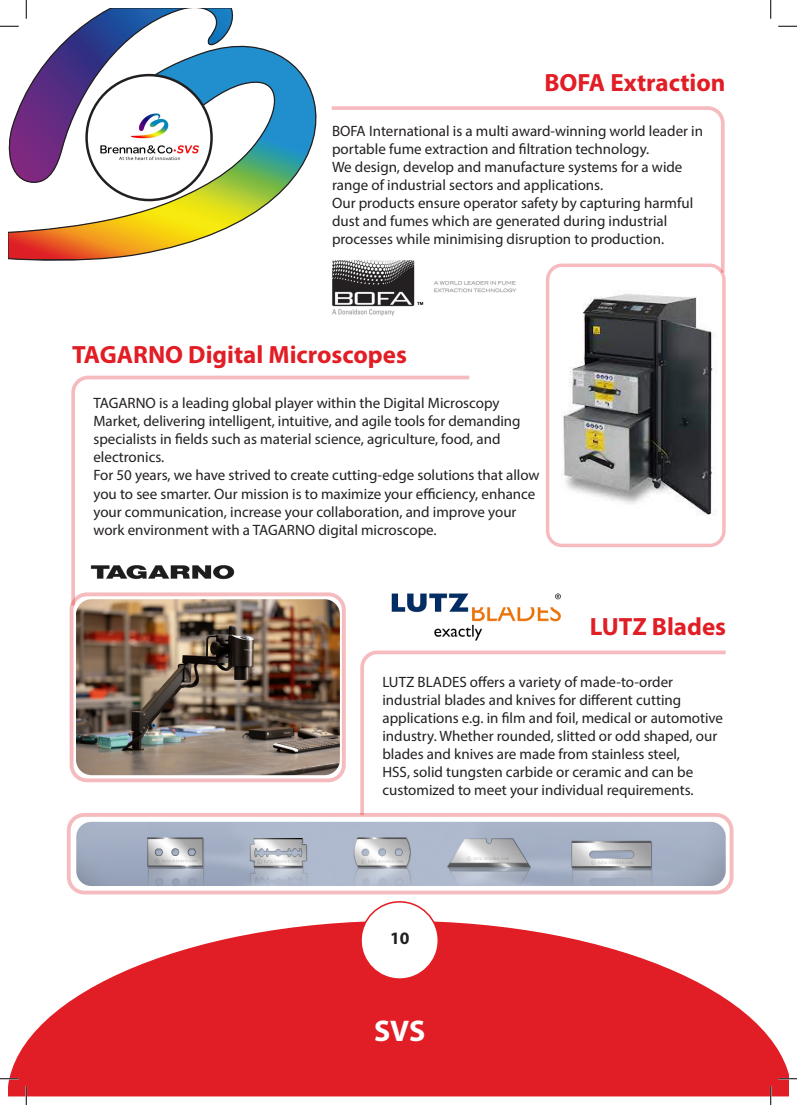
<style>
.page{position:relative;width:797px;height:1105px;background:#fff}
.page>*{position:absolute;margin:0;border:0;box-sizing:border-box;transform-origin:0 0}
.t1{font:700 50px "Myriad Pro";color:#231f20}
.t2{font:700 30px "Myriad Pro";color:#fff}
.t3{font:700 25px "Myriad Pro";color:#e11e25}
.t4{font:700 17.5px "Myriad Pro";color:#231f20}
.t5{font:15px/18px "Myriad Pro";color:#231f20}
</style>
<div class="page">
<svg style="left:9px;top:921px;width:779px;height:175px;fill:#e11e25"></svg>
<svg style="left:9px;top:9px;width:308px;height:252px"></svg>
<div style="left:87px;top:75px;width:124px;height:125px;background:#fff;border-radius:50%"></div>
<div style="left:361px;top:902px;width:77px;height:77px;background:#fff;border-radius:50%"></div>
<div style="left:360px;top:901px;width:79px;height:79px;border:2px solid #e11e25;border-radius:50%"></div>
<img style="left:100px;top:113px;width:99px;height:48px">
<div style="left:546px;top:264px;width:179px;height:283px;border:4px solid #e11e25;border-radius:14px"></div>
<div style="left:70px;top:592px;width:276px;height:190px;border:4px solid #e11e25;border-radius:15px"></div>
<div style="left:67px;top:813px;width:666px;height:81px;border:4px solid #e11e25;border-radius:15px"></div>
<svg style="left:331px;top:106px;width:394px;height:168px"></svg>
<svg style="left:70px;top:375px;width:400px;height:232px"></svg>
<svg style="left:359px;top:650px;width:367px;height:166px"></svg>
<img style="left:561px;top:294px;width:156px;height:222px">
<img style="left:332px;top:260px;width:188px;height:55px">
<img style="left:80px;top:552px;width:164px;height:39px">
<img style="left:76px;top:599px;width:264px;height:176px">
<img style="left:76px;top:822px;width:649px;height:64px">
<img style="left:385px;top:587px;width:176px;height:54px">
<svg style="left:0;top:25px;width:19px;height:2px"></svg>
<svg style="left:778px;top:25px;width:19px;height:2px"></svg>
<svg style="left:0;top:1078px;width:19px;height:1px"></svg>
<svg style="left:778px;top:1078px;width:19px;height:1px"></svg>
<svg style="left:25px;top:0;width:2px;height:19px"></svg>
<svg style="left:25px;top:1086px;width:2px;height:19px"></svg>
<svg style="left:770px;top:0;width:1px;height:19px"></svg>
<svg style="left:770px;top:1086px;width:1px;height:19px"></svg>
<p class="t3" style="left:544px;top:66px;width:182px">BOFA Extraction</p>
<p class="t5" style="left:332px;top:122px;width:372px">BOFA International is a multi award-winning world leader in portable fume extraction and filtration technology.</p>
<p class="t5" style="left:332px;top:158px;width:352px">We design, develop and manufacture systems for a wide range of industrial sectors and applications.</p>
<p class="t5" style="left:332px;top:194px;width:363px">Our products ensure operator safety by capturing harmful dust and fumes which are generated during industrial</p>
<p class="t5" style="left:332px;top:230px;width:333px">processes while minimising disruption to production.</p>
<p class="t3" style="left:72px;top:338px;width:336px">TAGARNO Digital Microscopes</p>
<p class="t5" style="left:93px;top:394px;width:428px">TAGARNO is a leading global player within the Digital Microscopy<br>Market, delivering intelligent, intuitive, and agile tools for demanding specialists in fields such as material science, agriculture, food, and</p>
<p class="t5" style="left:93px;top:448px;width:72px">electronics.</p>
<p class="t5" style="left:93px;top:466px;width:448px">For 50 years, we have strived to create cutting-edge solutions that allow you to see smarter. Our mission is to maximize your efficiency, enhance your communication, increase your collaboration, and improve your work environment with a TAGARNO digital microscope.</p>
<p class="t3" style="left:589px;top:610px;width:138px">LUTZ Blades</p>
<p class="t5" style="left:382px;top:673px;width:292px">LUTZ BLADES offers a variety of made-to-order</p>
<p class="t5" style="left:382px;top:691px;width:300px">industrial blades and knives for different cutting</p>
<p class="t5" style="left:382px;top:709px;width:342px">applications e.g. in film and foil, medical or automotive industry. Whether rounded, slitted or odd shaped, our blades and knives are made from stainless steel,</p>
<p class="t5" style="left:382px;top:763px;width:312px">HSS, solid tungsten carbide or ceramic and can be</p>
<p class="t5" style="left:382px;top:781px;width:313px">customized to meet your individual requirements.</p>
<p class="t4" style="left:390px;top:926px;width:21px">10</p>
<p class="t1" style="left:386px;top:919px;width:29px">1</p>
<p class="t2" style="left:374px;top:1011px;width:53px">SVS</p>
</div>
